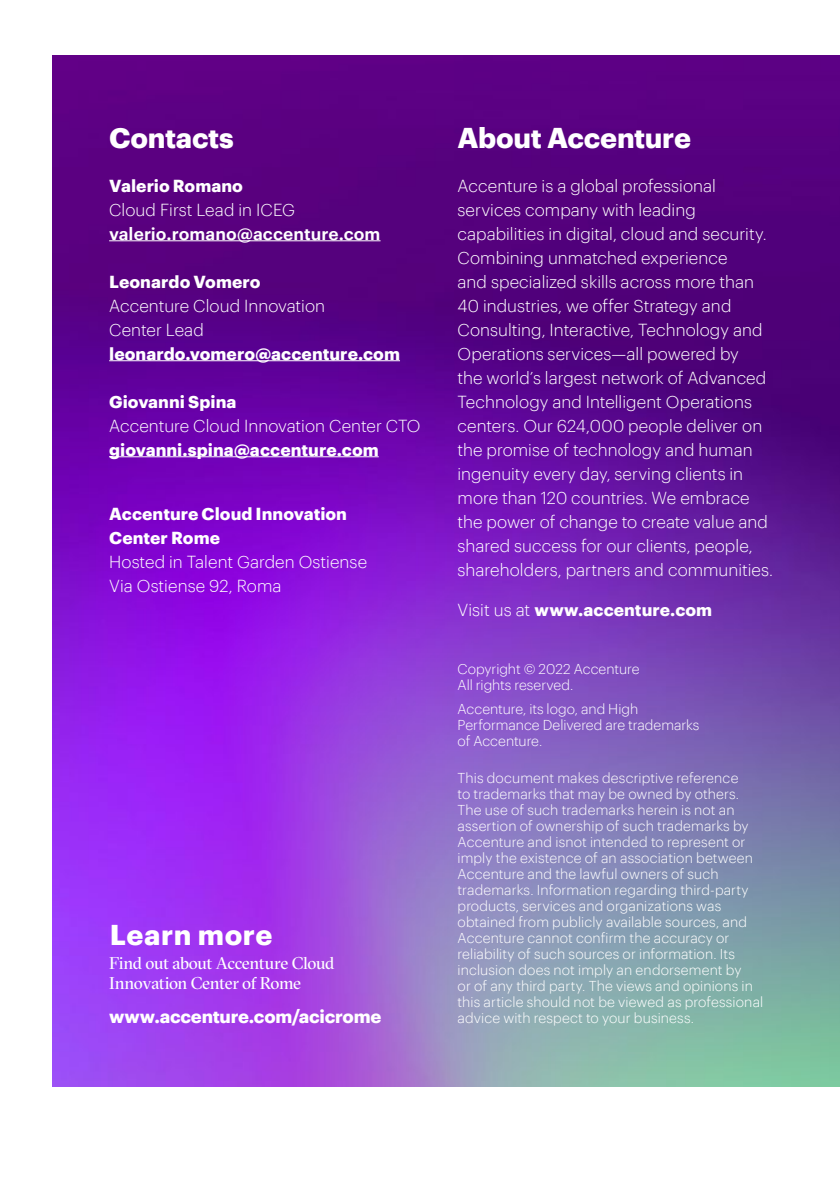
<style>
.page{position:relative;width:840px;height:1191px;background:#fff}
.page>*{position:absolute;margin:0;border:0;box-sizing:border-box;transform-origin:0 0}
.t1{font:700 28px "Graphik";letter-spacing:-.01em;color:#fff}
.t2{font:700 28px "Graphik";letter-spacing:.02em;color:#fff}
.t3{font:700 18px "Graphik";letter-spacing:-.015em;color:#fff}
.t4{font:300 17px/24px "Graphik";color:#fff}
.t5{font:700 17px/24px "Graphik";letter-spacing:.005em;color:#fff}
.t6{font:17px/20px "GT Sectra Fine";letter-spacing:-.025em;color:#fff}
.t7{font:600 17px "Graphik";letter-spacing:.005em;color:#fff}
.t8{font:300 14px/16px "Graphik";letter-spacing:.005em;color:#fff}
.s1{font-weight:300}
</style>
<div class="page">
<img style="left:53px;top:55px;width:786px;height:1031px">
<hr style="left:109px;top:240px;width:271px;height:1px;background:#fff">
<hr style="left:109px;top:360px;width:291px;height:1px;background:#fff">
<hr style="left:109px;top:456px;width:269px;height:1px;background:#fff">
<h1 class="t1" style="left:109px;top:116px;width:126px">Contacts</h1>
<p class="t5" style="left:109px;top:172px;width:135px">Valerio Romano</p>
<p class="t4" style="left:109px;top:196px;width:187px">Cloud First Lead in ICEG</p>
<p class="t7" style="left:109px;top:221px;width:273px">valerio.romano@accenture.com</p>
<p class="t5" style="left:109px;top:268px;width:153px">Leonardo Vomero</p>
<p class="t4" style="left:109px;top:292px;width:217px">Accenture Cloud Innovation<br>Center Lead</p>
<p class="t5" style="left:109px;top:340px;width:292px">leonardo.vomero@accenture.com</p>
<p class="t5" style="left:109px;top:388px;width:129px">Giovanni Spina</p>
<p class="t4" style="left:109px;top:412px;width:313px">Accenture Cloud Innovation Center CTO</p>
<p class="t5" style="left:109px;top:436px;width:271px">giovanni.spina@accenture.com</p>
<p class="t5" style="left:109px;top:500px;width:239px">Accenture Cloud Innovation<br>Center Rome</p>
<p class="t4" style="left:109px;top:548px;width:259px">Hosted in Talent Garden Ostiense<br>Via Ostiense 92, Roma</p>
<h1 class="t2" style="left:110px;top:913px;width:164px">Learn more</h1>
<p class="t6" style="left:109px;top:953px;width:227px">Find out about Accenture Cloud<br>Innovation Center of Rome</p>
<p class="t3" style="left:109px;top:1003px;width:273px">www.accenture.com/acicrome</p>
<h1 class="t1" style="left:457px;top:116px;width:235px">About Accenture</h1>
<p class="t4" style="left:457px;top:172px;width:317px">Accenture is a global professional services company with leading capabilities in digital, cloud and security.<br>Combining unmatched experience<br>and specialized skills across more than 40 industries, we offer Strategy and Consulting, Interactive, Technology and Operations services—all powered by<br>the world’s largest network of Advanced Technology and Intelligent Operations centers. Our 624,000 people deliver on the promise of technology and human ingenuity every day, serving clients in more than 120 countries. We embrace the power of change to create value and shared success for our clients, people, shareholders, partners and communities.</p>
<p class="t5" style="left:457px;top:596px;width:256px"><span class="s1">Visit us at</span> www.accenture.com</p>
<p class="t8" style="left:457px;top:660px;width:183px">Copyright © 2022 Accenture<br>All rights reserved.</p>
<p class="t8" style="left:457px;top:700px;width:243px">Accenture, its logo, and High<br>Performance Delivered are trademarks of Accenture.</p>
<p class="t8" style="left:457px;top:769px;width:307px">This document makes descriptive reference<br>to trademarks that may be owned by others.<br>The use of such trademarks herein is not an assertion of ownership of such trademarks by Accenture and isnot intended to represent or imply the existence of an association between Accenture and the lawful owners of such trademarks. Information regarding third-party products, services and organizations was obtained from publicly available sources, and Accenture cannot confirm the accuracy or reliability of such sources or information. Its inclusion does not imply an endorsement by<br>or of any third party. The views and opinions in this article should not be viewed as professional advice with respect to your business.</p>
</div>
